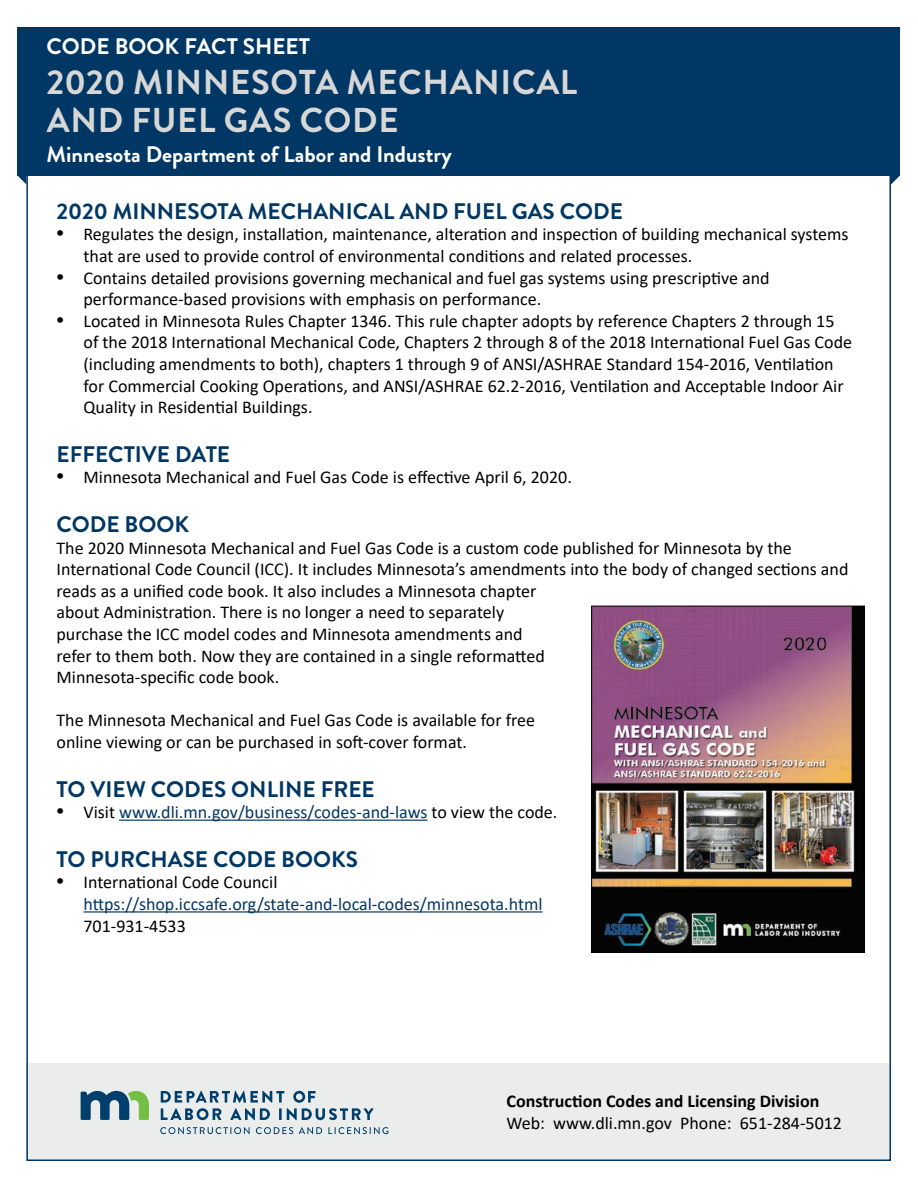
<style>
.page{position:relative;width:918px;height:1188px;background:#fff}
.page>*{position:absolute;margin:0;border:0;box-sizing:border-box;transform-origin:0 0}
.t1{font:700 34.5px/37.5px "Brandon Grotesque";letter-spacing:.02em;color:#d6d7d6}
.Subhead_Blue{font:700 22.5px "Brandon Grotesque";color:#003764}
.t2{font:700 22.5px "Brandon Grotesque";color:#fff}
.Body{font:18px/21.6px "Calibri";color:#000}
.Body-2{font:18px/21.6px "Calibri";color:#003764}
.Body-3{font:700 18px "Calibri";color:#000}
.s1{font-family:"Myriad Pro";font-size:27px}
.s2{font-family:"Myriad Pro";font-size:27px;color:#000}
.s3{color:#000}
</style>
<div class="page">
<div style="left:26px;top:1063px;width:865px;height:97px;background:#ebecec"></div>
<div style="left:17px;top:27px;width:883px;height:149px;background:#003764"></div>
<svg style="left:891px;top:176px;width:9px;height:8px"></svg>
<svg style="left:18px;top:176px;width:8px;height:8px"></svg>
<svg style="left:160px;top:1127px;width:90px;height:7px"></svg>
<svg style="left:256px;top:1127px;width:37px;height:7px"></svg>
<svg style="left:299px;top:1127px;width:23px;height:7px"></svg>
<svg style="left:328px;top:1127px;width:60px;height:7px"></svg>
<svg style="left:81px;top:1091px;width:68px;height:29px"></svg>
<svg style="left:161px;top:1091px;width:213px;height:29px"></svg>
<hr style="left:119px;top:820px;width:308px;height:1px;background:#003764">
<hr style="left:84px;top:911px;width:459px;height:2px;background:#003764">
<img style="left:593px;top:608px;width:270px;height:342px">
<div style="left:591px;top:606px;width:274px;height:346px;border:1px solid #000"></div>
<p class="t2" style="left:47px;top:30px;width:265px">CODE BOOK FACT SHEET</p>
<h1 class="t1" style="left:47px;top:64px;width:532px">2020 MINNESOTA MECHANICAL<br>AND FUEL GAS CODE</h1>
<p class="t2" style="left:47px;top:138px;width:407px">Minnesota Department of Labor and Industry</p>
<h2 class="Subhead_Blue" style="left:57px;top:195px;width:568px">2020 MINNESOTA MECHANICAL AND FUEL GAS CODE</h2>
<p class="Body" style="left:84px;top:223px;width:767px;text-indent:-27px"><span class="s1">•</span> Regulates the design, installation, maintenance, alteration and inspection of building mechanical systems that are used to provide control of environmental conditions and related processes.</p>
<p class="Body" style="left:84px;top:266px;width:688px;text-indent:-27px"><span class="s1">•</span> Contains detailed provisions governing mechanical and fuel gas systems using prescriptive and performance-based provisions with emphasis on performance.</p>
<p class="Body" style="left:84px;top:310px;width:770px;text-indent:-27px"><span class="s1">•</span> Located in Minnesota Rules Chapter 1346. This rule chapter adopts by reference Chapters 2 through 15 of the 2018 International Mechanical Code, Chapters 2 through 8 of the 2018 International Fuel Gas Code (including amendments to both), chapters 1 through 9 of ANSI/ASHRAE Standard 154-2016, Ventilation for Commercial Cooking Operations, and ANSI/ASHRAE 62.2-2016, Ventilation and Acceptable Indoor Air Quality in Residential Buildings.</p>
<h2 class="Subhead_Blue" style="left:57px;top:438px;width:175px">EFFECTIVE DATE</h2>
<p class="Body" style="left:57px;top:466px;width:517px"><span class="s1">•</span> Minnesota Mechanical and Fuel Gas Code is effective April 6, 2020.</p>
<h2 class="Subhead_Blue" style="left:57px;top:508px;width:134px">CODE BOOK</h2>
<p class="Body" style="left:57px;top:536px;width:794px">The 2020 Minnesota Mechanical and Fuel Gas Code is a custom code published for Minnesota by the International Code Council (ICC). It includes Minnesota’s amendments into the body of changed sections and reads as a unified code book. It also includes a Minnesota chapter<br>about Administration. There is no longer a need to separately<br>purchase the ICC model codes and Minnesota amendments and<br>refer to them both. Now they are contained in a single reformatted<br>Minnesota-specific code book.</p>
<p class="Body" style="left:57px;top:709px;width:480px">The Minnesota Mechanical and Fuel Gas Code is available for free online viewing or can be purchased in soft-cover format.</p>
<h2 class="Subhead_Blue" style="left:57px;top:773px;width:320px">TO VIEW CODES ONLINE FREE</h2>
<p class="Body-2" style="left:57px;top:801px;width:502px"><span class="s2">•</span> <span class="s3">Visit</span> www.dli.mn.gov/business/codes-and-laws <span class="s3">to view the code.</span></p>
<h2 class="Subhead_Blue" style="left:57px;top:843px;width:303px">TO PURCHASE CODE BOOKS</h2>
<p class="Body-2" style="left:84px;top:871px;width:461px;text-indent:-27px"><span class="s2">•</span> <span class="s3">International Code Council </span>https://shop.iccsafe.org/state-and-local-codes/minnesota.html<br><span class="s3">701-931-4533</span></p>
<p class="Body-3" style="left:507px;top:1088px;width:314px">Construction Codes and Licensing Division</p>
<p class="Body" style="left:507px;top:1111px;width:337px">Web: www.dli.mn.gov Phone: 651-284-5012</p>
</div>
